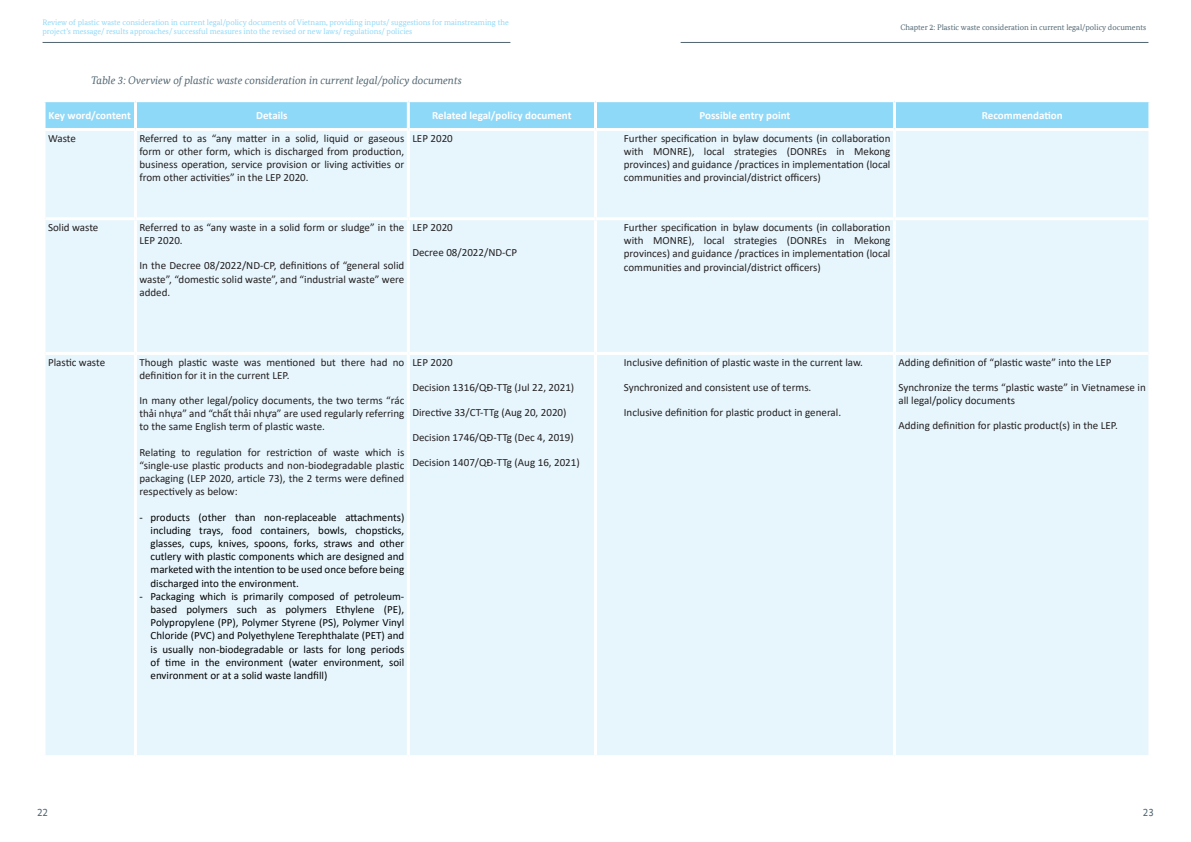
<style>
.page{position:relative;width:1191px;height:842px;background:#fff}
.page>*{position:absolute;margin:0;border:0;box-sizing:border-box;transform-origin:0 0}
.t1{font:11px/13.2px "Calibri";color:#231f20;text-align:justify}
.t2{font:11px/13.2px "Calibri";color:#020304;text-align:justify}
.Table_Header{font:700 11px "Calibri";color:#fff}
.Table_Caption{font:italic 11px "Bundes Serif Office";color:#4f6470}
.t3{font:11px "Bundes Sans Office";color:#4f6470}
.t4{font:8px/9.6px "Bundes Serif Office";color:#8ed8f8}
.t5{font:8px "Bundes Serif Office";color:#4f6470}
</style>
<div class="page">
<hr style="left:43px;top:42px;width:467px;height:1px;background:#4f6470">
<hr style="left:680px;top:42px;width:468px;height:1px;background:#4f6470">
<div style="left:46px;top:102px;width:1102px;height:26px;background:#8ed8f8"></div>
<div style="left:46px;top:131px;width:1102px;height:624px;background:#e7f6fd"></div>
<hr style="left:134px;top:102px;width:3px;height:26px;background:#fff">
<hr style="left:407px;top:102px;width:3px;height:26px;background:#fff">
<hr style="left:594px;top:102px;width:3px;height:26px;background:#fff">
<hr style="left:893px;top:102px;width:3px;height:26px;background:#fff">
<hr style="left:134px;top:131px;width:3px;height:86px;background:#fff">
<hr style="left:407px;top:131px;width:3px;height:86px;background:#fff">
<hr style="left:594px;top:131px;width:3px;height:86px;background:#fff">
<hr style="left:893px;top:131px;width:3px;height:86px;background:#fff">
<hr style="left:134px;top:220px;width:3px;height:132px;background:#fff">
<hr style="left:407px;top:220px;width:3px;height:132px;background:#fff">
<hr style="left:594px;top:220px;width:3px;height:132px;background:#fff">
<hr style="left:893px;top:220px;width:3px;height:132px;background:#fff">
<hr style="left:134px;top:355px;width:3px;height:400px;background:#fff">
<hr style="left:407px;top:355px;width:3px;height:400px;background:#fff">
<hr style="left:594px;top:355px;width:3px;height:400px;background:#fff">
<hr style="left:893px;top:355px;width:3px;height:400px;background:#fff">
<hr style="left:46px;top:217px;width:89px;height:3px;background:#fff">
<hr style="left:135px;top:217px;width:273px;height:3px;background:#fff">
<hr style="left:408px;top:217px;width:187px;height:3px;background:#fff">
<hr style="left:595px;top:217px;width:299px;height:3px;background:#fff">
<hr style="left:894px;top:217px;width:254px;height:3px;background:#fff">
<hr style="left:46px;top:352px;width:89px;height:3px;background:#fff">
<hr style="left:135px;top:352px;width:273px;height:3px;background:#fff">
<hr style="left:408px;top:352px;width:187px;height:3px;background:#fff">
<hr style="left:595px;top:352px;width:299px;height:3px;background:#fff">
<hr style="left:894px;top:352px;width:254px;height:3px;background:#fff">
<p class="t4" style="left:43px;top:17px;width:468px">Review of plastic waste consideration in current legal/policy documents of Vietnam, providing inputs/ suggestions for mainstreaming the project’s message/ results approaches/ successful measures into the revised or new laws/ regulations/ policies</p>
<p class="t5" style="left:900px;top:22px;width:247px">Chapter 2: Plastic waste consideration in current legal/policy documents</p>
<p class="Table_Caption" style="left:91px;top:74px;width:372px">Table 3: Overview of plastic waste consideration in current legal/policy documents</p>
<p class="Table_Header" style="left:49px;top:108px;width:84px">Key word/content</p>
<p class="Table_Header" style="left:256px;top:108px;width:33px">Details</p>
<p class="Table_Header" style="left:432px;top:108px;width:141px">Related legal/policy document</p>
<p class="Table_Header" style="left:699px;top:108px;width:92px">Possible entry point</p>
<p class="Table_Header" style="left:981px;top:108px;width:82px">Recommendation</p>
<p class="t1" style="left:48px;top:131px;width:29px">Waste</p>
<p class="t1" style="left:139px;top:131px;width:266px">Referred to as “any matter in a solid, liquid or gaseous form or other form, which is discharged from production, business operation, service provision or living activities or from other activities” in the LEP 2020.</p>
<p class="t1" style="left:412px;top:131px;width:42px">LEP 2020</p>
<p class="t1" style="left:624px;top:131px;width:268px">Further specification in bylaw documents (in collaboration with MONRE), local strategies (DONREs in Mekong provinces) and guidance /practices in implementation (local communities and provincial/district officers)</p>
<p class="t1" style="left:48px;top:220px;width:52px">Solid waste</p>
<p class="t1" style="left:139px;top:220px;width:266px">Referred to as “any waste in a solid form or sludge” in the<br>LEP 2020.</p>
<p class="t1" style="left:139px;top:259px;width:266px">In the Decree 08/2022/ND-CP, definitions of “general solid waste”, “domestic solid waste”, and “industrial waste” were added.</p>
<p class="t1" style="left:412px;top:220px;width:42px">LEP 2020</p>
<p class="t1" style="left:412px;top:246px;width:106px">Decree 08/2022/ND-CP</p>
<p class="t1" style="left:48px;top:355px;width:59px">Plastic waste</p>
<p class="t1" style="left:139px;top:355px;width:266px">Though plastic waste was mentioned but there had no definition for it in the current LEP.</p>
<p class="t1" style="left:139px;top:394px;width:266px">In many other legal/policy documents, the two terms “rác thải nhựa” and “chất thải nhựa” are used regularly referring to the same English term of plastic waste.</p>
<p class="t1" style="left:139px;top:445px;width:266px">Relating to regulation for restriction of waste which is “single-use plastic products and non-biodegradable plastic packaging (LEP 2020, article 73), the 2 terms were defined respectively as below:</p>
<p class="t2" style="left:150px;top:510px;width:255px;text-indent:-11px">- products (other than non-replaceable attachments) including trays, food containers, bowls, chopsticks, glasses, cups, knives, spoons, forks, straws and other cutlery with plastic components which are designed and marketed with the intention to be used once before being discharged into the environment.</p>
<p class="t2" style="left:150px;top:589px;width:255px;text-indent:-11px">- Packaging which is primarily composed of petroleum&shy;based polymers such as polymers Ethylene (PE), Polypropylene (PP), Polymer Styrene (PS), Polymer Vinyl Chloride (PVC) and Polyethylene Terephthalate (PET) and is usually non-biodegradable or lasts for long periods of time in the environment (water environment, soil environment or at a solid waste landfill)</p>
<p class="t1" style="left:412px;top:355px;width:42px">LEP 2020</p>
<p class="t1" style="left:412px;top:380px;width:163px">Decision 1316/QĐ-TTg (Jul 22, 2021)</p>
<p class="t1" style="left:412px;top:406px;width:156px">Directive 33/CT-TTg (Aug 20, 2020)</p>
<p class="t1" style="left:412px;top:431px;width:163px">Decision 1746/QĐ-TTg (Dec 4, 2019)</p>
<p class="t1" style="left:412px;top:456px;width:169px">Decision 1407/QĐ-TTg (Aug 16, 2021)</p>
<p class="t1" style="left:624px;top:220px;width:268px">Further specification in bylaw documents (in collaboration with MONRE), local strategies (DONREs in Mekong provinces) and guidance /practices in implementation (local communities and provincial/district officers)</p>
<p class="t1" style="left:624px;top:355px;width:241px">Inclusive definition of plastic waste in the current law.</p>
<p class="t1" style="left:624px;top:380px;width:189px">Synchronized and consistent use of terms.</p>
<p class="t1" style="left:624px;top:406px;width:219px">Inclusive definition for plastic product in general.</p>
<p class="t1" style="left:898px;top:355px;width:215px">Adding definition of “plastic waste” into the LEP</p>
<p class="t1" style="left:898px;top:380px;width:249px">Synchronize the terms “plastic waste” in Vietnamese in all legal/policy documents</p>
<p class="t1" style="left:898px;top:419px;width:221px">Adding definition for plastic product(s) in the LEP.</p>
<p class="t3" style="left:37px;top:806px;width:12px">22</p>
<p class="t3" style="left:1143px;top:806px;width:13px">23</p>
</div>
